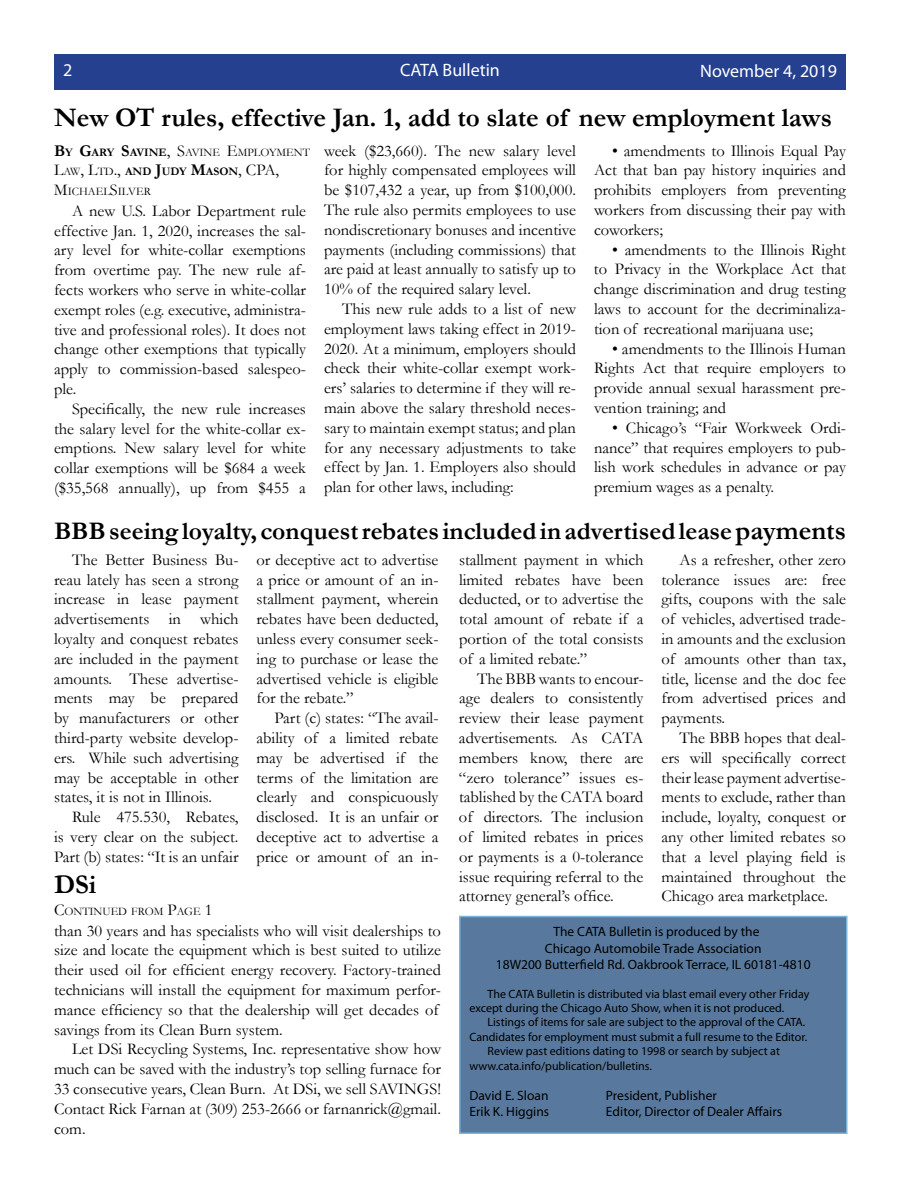
<style>
.page{position:relative;width:918px;height:1188px;background:#fff}
.page>*{position:absolute;margin:0;border:0;box-sizing:border-box;transform-origin:0 0}
.t1{font:700 27px "Garamond";color:#000}
.t2{font:700 25.5px "Garamond";color:#000}
.t3{font:18px "Myriad Pro";color:#fff}
.t4{font:16.5px/19.8px "Garamond";color:#000;text-align:justify}
.t5{font:13.5px/16.2px "Myriad Pro";color:#000;text-align:center}
.t6{font:12px/14.4px "Myriad Pro";color:#000}
.t7{font:11.55px "Garamond";color:#000}
.s1{font-weight:700;font-size:16.5px}
.s2{font-weight:700}
.s3{font-size:16.5px}
.s4{font-size:11.55px}
.s5{font-weight:700;font-size:11.55px}
.s6{font-size:27px}
</style>
<div class="page">
<div style="left:460px;top:916px;width:387px;height:217px;background:#58799d"></div>
<div style="left:459px;top:916px;width:389px;height:218px;border:2px solid #7ab6d9"></div>
<div style="left:54px;top:54px;width:792px;height:36px;background:#24408f"></div>
<p class="t3" style="left:63px;top:58px;width:11px">2</p>
<p class="t3" style="left:400px;top:58px;width:101px">CATA Bulletin</p>
<p class="t3" style="left:700px;top:59px;width:138px">November 4, 2019</p>
<h1 class="t1" style="left:54px;top:99px;width:780px">New OT rules, effective Jan. 1, add to slate of new employment laws</h1>
<p class="t7" style="left:54px;top:144px;width:257px"><span class="s1">B</span><span class="s2">y</span> <span class="s1">G</span><span class="s2">ary</span> <span class="s1">S</span><span class="s2">avine</span><span class="s3">, S</span>avine <span class="s3">E</span>mployment</p>
<p class="t4" style="left:54px;top:160px;width:227px">L<span class="s4">aw</span>, L<span class="s4">td</span>., <span class="s5">and</span> <span class="s2">J</span><span class="s5">udy</span> <span class="s2">M</span><span class="s5">ason</span>, CPA,</p>
<p class="t7" style="left:54px;top:184px;width:98px"><span class="s3">M</span>ichael<span class="s3">S</span>ilver</p>
<p class="t4" style="left:54px;top:200px;width:254px;text-indent:18px">A new U.S. Labor Department rule effective Jan. 1, 2020, increases the sal&shy;ary level for white-collar exemptions from overtime pay. The new rule af&shy;fects workers who serve in white-collar exempt roles (e.g. executive, administra&shy;tive and professional roles). It does not change other exemptions that typically apply to commission-based salespeo&shy;ple.</p>
<p class="t4" style="left:54px;top:398px;width:254px;text-indent:18px">Specifically, the new rule increases the salary level for the white-collar ex&shy;emptions. New salary level for white collar exemptions will be $684 a week ($35,568 annually), up from $455 a</p>
<p class="t4" style="left:324px;top:140px;width:254px">week ($23,660). The new salary level for highly compensated employees will be $107,432 a year, up from $100,000.<br>The rule also permits employees to use nondiscretionary bonuses and incentive payments (including commissions) that are paid at least annually to satisfy up to 10% of the required salary level.</p>
<p class="t4" style="left:324px;top:298px;width:254px;text-indent:18px">This new rule adds to a list of new employment laws taking effect in 2019- 2020. At a minimum, employers should check their white-collar exempt work&shy;ers’ salaries to determine if they will re&shy;main above the salary threshold neces&shy;sary to maintain exempt status; and plan for any necessary adjustments to take effect by Jan. 1. Employers also should plan for other laws, including:</p>
<p class="t4" style="left:594px;top:140px;width:254px;text-indent:18px">• amendments to Illinois Equal Pay Act that ban pay history inquiries and prohibits employers from preventing workers from discussing their pay with coworkers;</p>
<p class="t4" style="left:594px;top:239px;width:254px;text-indent:18px">• amendments to the Illinois Right to Privacy in the Workplace Act that change discrimination and drug testing laws to account for the decriminaliza&shy;tion of recreational marijuana use;</p>
<p class="t4" style="left:594px;top:338px;width:254px;text-indent:18px">• amendments to the Illinois Human Rights Act that require employers to provide annual sexual harassment pre&shy;vention training; and</p>
<p class="t4" style="left:594px;top:417px;width:254px;text-indent:18px">• Chicago’s “Fair Workweek Ordi&shy;nance” that requires employers to pub&shy;lish work schedules in advance or pay premium wages as a penalty.</p>
<h2 class="t2" style="left:54px;top:514px;width:794px">BBB seeing loyalty, conquest rebates included in advertised lease <span class="s6">payments</span></h2>
<p class="t4" style="left:256px;top:549px;width:184px">or deceptive act to advertise a price or amount of an in&shy;stallment payment, wherein rebates have been deducted, unless every consumer seek&shy;ing to purchase or lease the advertised vehicle is eligible for the rebate.”</p>
<p class="t4" style="left:256px;top:708px;width:184px;text-indent:18px">Part (c) states: “The avail&shy;ability of a limited rebate may be advertised if the terms of the limitation are clearly and conspicuously disclosed. It is an unfair or deceptive act to advertise a price or amount of an in-</p>
<p class="t4" style="left:662px;top:549px;width:186px;text-indent:18px">As a refresher, other zero tolerance issues are: free gifts, coupons with the sale of vehicles, advertised trade&shy;in amounts and the exclusion of amounts other than tax, title, license and the doc fee from advertised prices and payments.</p>
<p class="t4" style="left:661px;top:727px;width:186px;text-indent:18px">The BBB hopes that deal&shy;ers will specifically correct their lease payment advertise&shy;ments to exclude, rather than include, loyalty, conquest or any other limited rebates so that a level playing field is maintained throughout the Chicago area marketplace.</p>
<p class="t4" style="left:54px;top:549px;width:186px;text-indent:18px">The Better Business Bu&shy;reau lately has seen a strong increase in lease payment advertisements in which loyalty and conquest rebates are included in the payment amounts. These advertise&shy;ments may be prepared by manufacturers or other third-party website develop&shy;ers. While such advertising may be acceptable in other states, it is not in Illinois.</p>
<p class="t4" style="left:54px;top:807px;width:186px;text-indent:18px">Rule 475.530, Rebates, is very clear on the subject.<br>Part (b) states: “It is an unfair</p>
<p class="t4" style="left:459px;top:549px;width:186px">stallment payment in which limited rebates have been deducted, or to advertise the total amount of rebate if a portion of the total consists of a limited rebate.”</p>
<p class="t4" style="left:459px;top:668px;width:186px;text-indent:18px">The BBB wants to encour&shy;age dealers to consistently review their lease payment advertisements. As CATA members know, there are “zero tolerance” issues es&shy;tablished by the CATA board of directors. The inclusion of limited rebates in prices or payments is a 0-tolerance issue requiring referral to the attorney general’s office.</p>
<h1 class="t1" style="left:54px;top:866px;width:44px">DSi</h1>
<p class="t7" style="left:54px;top:904px;width:160px"><span class="s3">C</span>ontinued from <span class="s3">P</span>age <span class="s3">1</span></p>
<p class="t4" style="left:54px;top:920px;width:389px;text-align:left">than 30 years and has specialists who will visit dealerships to size and locate the equipment which is best suited to utilize their used oil for efficient energy recovery. Factory-trained technicians will install the equipment for maximum perfor&shy;mance efficiency so that the dealership will get decades of savings from its Clean Burn system.</p>
<p class="t4" style="left:54px;top:1039px;width:389px;text-indent:18px">Let DSi Recycling Systems, Inc. representative show how much can be saved with the industry’s top selling furnace for 33 consecutive years, Clean Burn. At DSi, we sell SAVINGS!<br>Contact Rick Farnan at (309) 253-2666 or farnanrick@gmail. com.</p>
<p class="t5" style="left:496px;top:924px;width:316px">The CATA Bulletin is produced by the<br>Chicago Automobile Trade Association<br>18W200 Butterfield Rd. Oakbrook Terrace, IL 60181-4810</p>
<p class="t6" style="left:470px;top:986px;width:341px;text-indent:18px">The CATA Bulletin is distributed via blast email every other Friday except during the Chicago Auto Show, when it is not produced.</p>
<p class="t6" style="left:488px;top:1015px;width:319px">Listings of items for sale are subject to the approval of the CATA.</p>
<p class="t6" style="left:470px;top:1029px;width:339px">Candidates for employment must submit a full resume to the Editor.</p>
<p class="t6" style="left:488px;top:1044px;width:294px">Review past editions dating to 1998 or search by subject at</p>
<p class="t6" style="left:470px;top:1058px;width:184px">www.cata.info/publication/bulletins.</p>
<p class="t5" style="left:470px;top:1087px;width:81px">David E. Sloan</p>
<p class="t5" style="left:606px;top:1087px;width:112px">President, Publisher</p>
<p class="t5" style="left:470px;top:1104px;width:81px">Erik K. Higgins</p>
<p class="t5" style="left:606px;top:1104px;width:178px">Editor, Director of Dealer Affairs</p>
</div>
